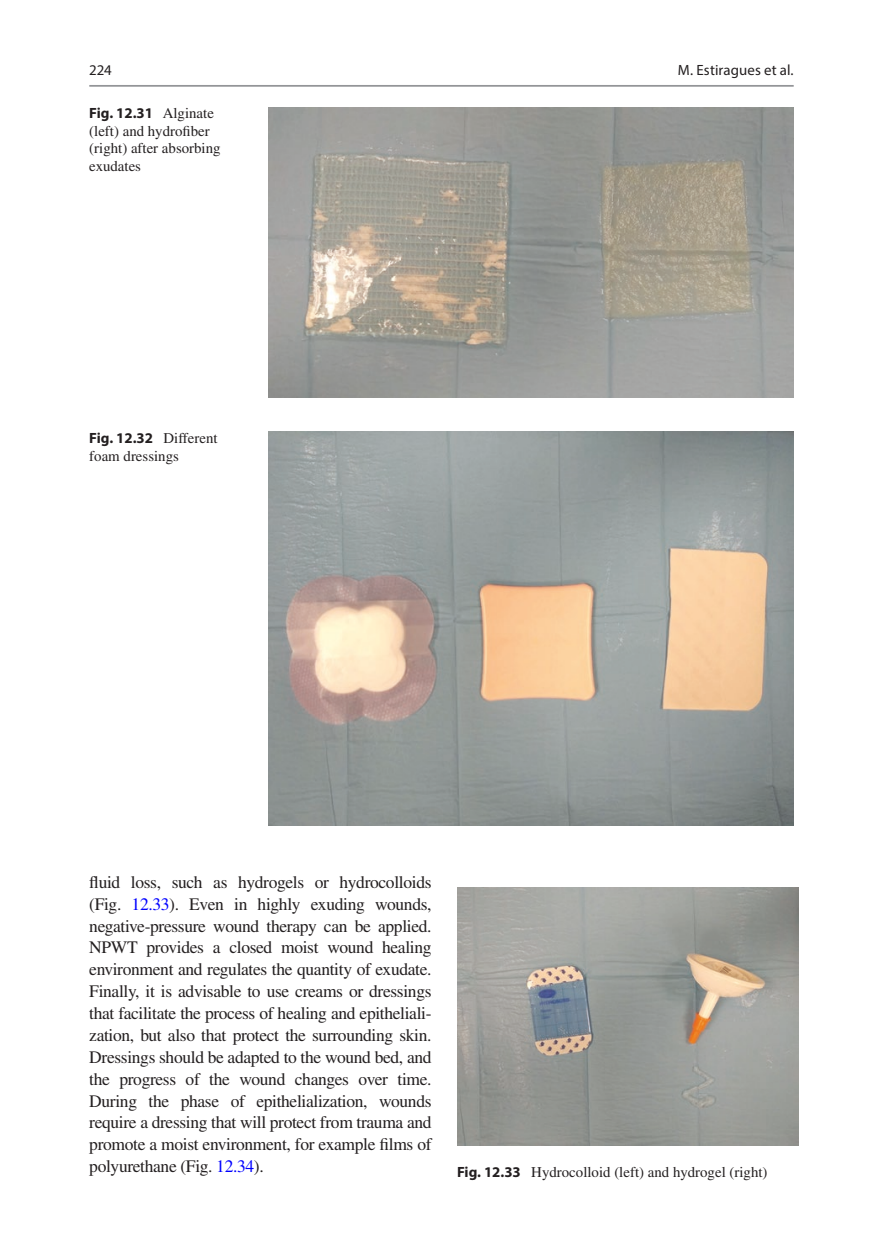
<style>
.page{position:relative;width:883px;height:1260px;background:#fff}
.page>*{position:absolute;margin:0;border:0;box-sizing:border-box;transform-origin:0 0}
.Text{font:17.5px/21.9px "Times LT Std";letter-spacing:-.02em;color:#231f20;text-align:justify}
.t1{font:14.88px/17.5px "Times LT Std";color:#231f20}
.t2{font:14.88px "Myriad Pro";letter-spacing:.005em;color:#231f20}
.s1{font-family:"Myriad Pro";font-weight:700}
.s2{color:#00f}
</style>
<div class="page">
<img style="left:269px;top:107px;width:525px;height:291px">
<img style="left:269px;top:432px;width:525px;height:393px">
<img style="left:457px;top:887px;width:342px;height:259px">
<hr style="left:89px;top:85px;width:705px;height:2px;background:#939598">
<p class="t2" style="left:89px;top:61px;width:24px">224</p>
<p class="t1" style="left:89px;top:104px;width:133px"><span class="s1">Fig. 12.31</span> Alginate (left) and hydrofiber (right) after absorbing exudates</p>
<p class="t1" style="left:89px;top:429px;width:130px"><span class="s1">Fig. 12.32</span> Different foam dressings</p>
<p class="t2" style="left:678px;top:61px;width:117px">M. Estiragues et al.</p>
<p class="Text" style="left:89px;top:871px;width:344px">fluid loss, such as hydrogels or hydrocolloids (Fig. <span class="s2">12.33</span>). Even in highly exuding wounds, negative-pressure wound therapy can be applied.<br>NPWT provides a closed moist wound healing environment and regulates the quantity of exudate.<br>Finally, it is advisable to use creams or dressings that facilitate the process of healing and epitheliali&shy;zation, but also that protect the surrounding skin.<br>Dressings should be adapted to the wound bed, and the progress of the wound changes over time.<br>During the phase of epithelialization, wounds require a dressing that will protect from trauma and promote a moist environment, for example films of polyurethane (Fig. <span class="s2">12.34</span>).</p>
<p class="t1" style="left:457px;top:1164px;width:312px"><span class="s1">Fig. 12.33</span> Hydrocolloid (left) and hydrogel (right)</p>
</div>
